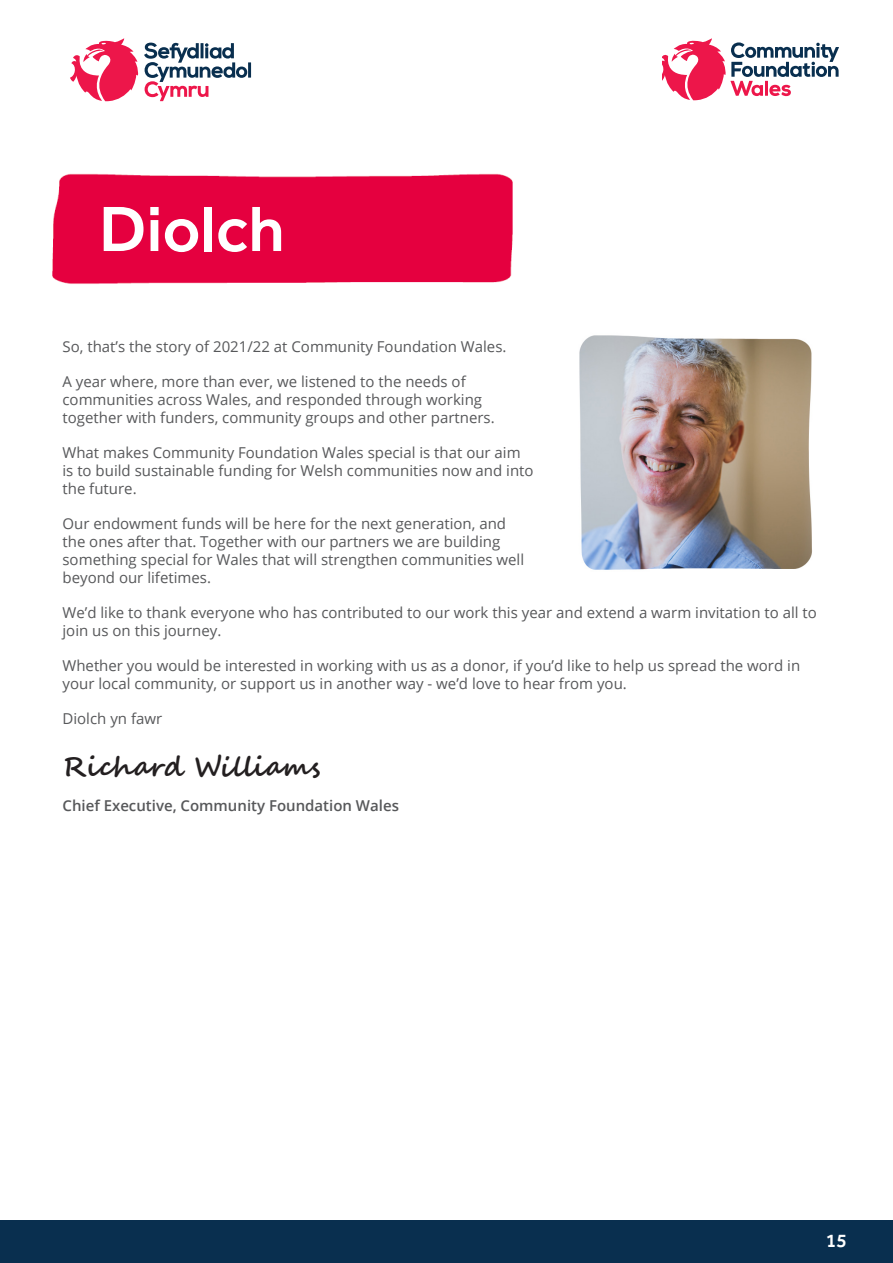
<style>
.page{position:relative;width:893px;height:1263px;background:#fff}
.page>*{position:absolute;margin:0;border:0;box-sizing:border-box;transform-origin:0 0}
.t1{font:500 66px "Effra";color:#fff}
.t2{font:700 27px "Segoe Script";color:#231f20}
.t3{font:500 19.5px "Effra";color:#fff}
.t4{font:15px/18px "Open Sans";color:#57585a}
.t5{font:600 15px "Open Sans";color:#57585a}
</style>
<div class="page">
<div style="left:0;top:1220px;width:893px;height:43px;background:#092f4f"></div>
<svg style="left:662px;top:38px;width:177px;height:62px"></svg>
<svg style="left:70px;top:38px;width:68px;height:63px"></svg>
<hr style="left:248px;top:62px;width:3px;height:16px;background:#092f4f">
<svg style="left:144px;top:43px;width:103px;height:58px"></svg>
<div style="left:52px;top:173px;width:461px;height:111px;background:#e5003f"></div>
<img style="left:579px;top:335px;width:233px;height:235px">
<p class="t1" style="left:99px;top:190px;width:187px">Diolch</p>
<p class="t4" style="left:63px;top:337px;width:445px">So, that’s the story of 2021/22 at Community Foundation Wales.</p>
<p class="t4" style="left:63px;top:372px;width:434px">A year where, more than ever, we listened to the needs of communities across Wales, and responded through working together with funders, community groups and other partners.</p>
<p class="t4" style="left:63px;top:443px;width:473px">What makes Community Foundation Wales special is that our aim is to build sustainable funding for Welsh communities now and into the future.</p>
<p class="t4" style="left:63px;top:514px;width:463px">Our endowment funds will be here for the next generation, and the ones after that. Together with our partners we are building something special for Wales that will strengthen communities well beyond our lifetimes.</p>
<p class="t4" style="left:63px;top:603px;width:756px">We’d like to thank everyone who has contributed to our work this year and extend a warm invitation to all to join us on this journey.</p>
<p class="t4" style="left:63px;top:656px;width:739px">Whether you would be interested in working with us as a donor, if you’d like to help us spread the word in your local community, or support us in another way - we’d love to hear from you.</p>
<p class="t4" style="left:63px;top:709px;width:101px">Diolch yn fawr</p>
<p class="t2" style="left:63px;top:744px;width:259px">Richard Williams</p>
<p class="t5" style="left:63px;top:795px;width:338px">Chief Executive, Community Foundation Wales</p>
<h3 class="t3" style="left:826px;top:1229px;width:23px">15</h3>
</div>
